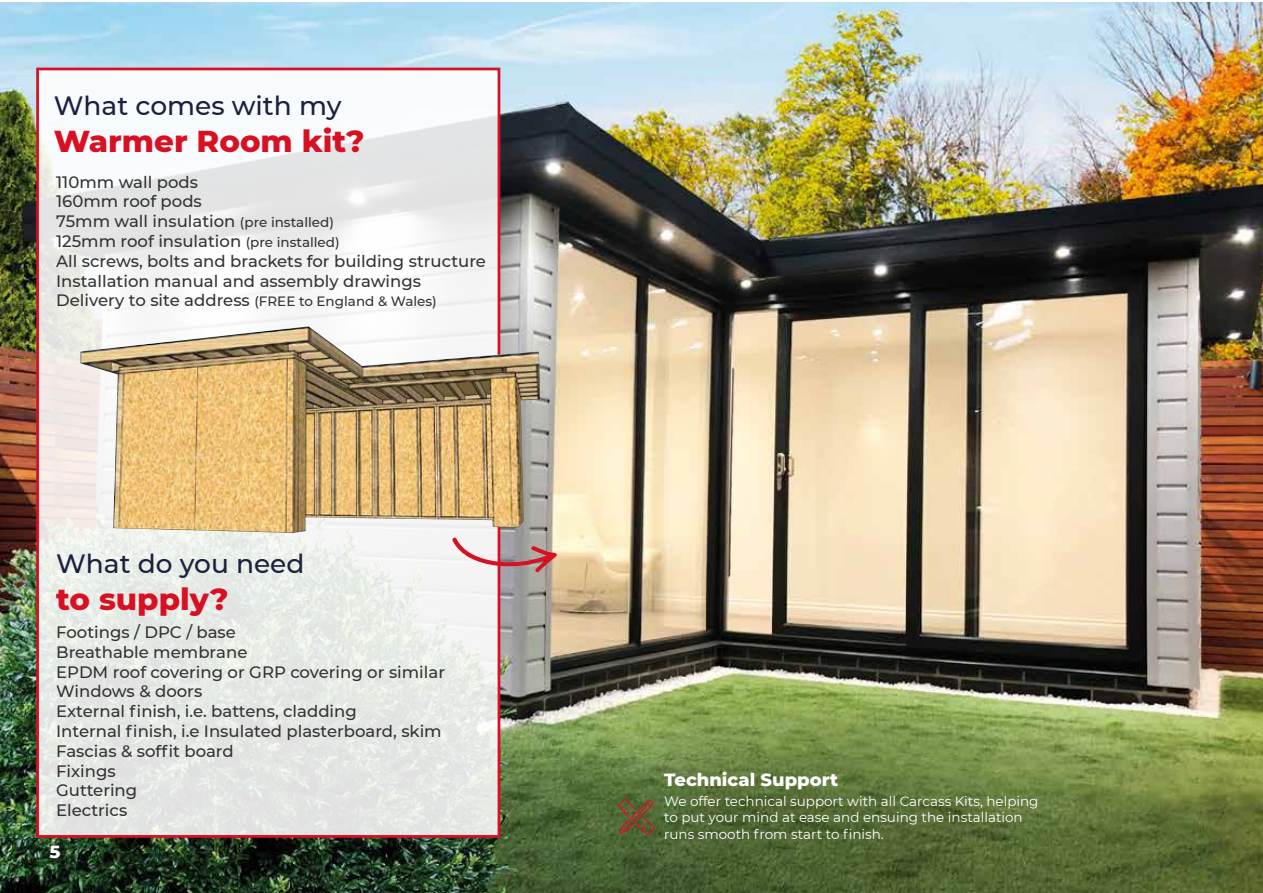
<style>
.page{position:relative;width:1263px;height:893px;background:#fff}
.page>*{position:absolute;margin:0;border:0;box-sizing:border-box;transform-origin:0 0}
.t1{font:800 30.9px "Montserrat";color:#d81023}
.t2{font:500 26.4px "Montserrat";color:#1c203c}
.t3{font:800 18px "Montserrat";color:#fff}
.t4{font:500 16.5px/19.8px "Montserrat";color:#333}
.t5{font:13.5px/16.2px "Montserrat";color:#fff}
.s1{font-size:13.5px}
</style>
<div class="page">
<img style="left:0;top:3px;width:1262px;height:890px">
<svg style="left:40px;top:72px;width:456px;height:762px"></svg>
<div style="left:36px;top:68px;width:464px;height:770px;border:3px solid #d81023"></div>
<img style="left:80px;top:326px;width:460px;height:207px">
<svg style="left:617px;top:798px;width:38px;height:38px"></svg>
<svg style="left:452px;top:537px;width:105px;height:35px"></svg>
<h2 class="t2" style="left:54px;top:87px;width:289px">What comes with my</h2>
<h1 class="t1" style="left:54px;top:118px;width:312px">Warmer Room kit?</h1>
<p class="t4" style="left:56px;top:171px;width:431px">110mm wall pods<br>160mm roof pods<br>75mm wall insulation <span class="s1">(pre installed)<br></span>125mm roof insulation <span class="s1">(pre installed)<br></span>All screws, bolts and brackets for building structure Installation manual and assembly drawings Delivery to site address <span class="s1">(FREE to England &amp; Wales)</span></p>
<h2 class="t2" style="left:56px;top:545px;width:250px">What do you need</h2>
<h1 class="t1" style="left:56px;top:576px;width:174px">to supply?</h1>
<p class="t4" style="left:56px;top:622px;width:390px">Footings / DPC / base<br>Breathable membrane<br>EPDM roof covering or GRP covering or similar<br>Windows &amp; doors<br>External finish, i.e. battens, cladding<br>Internal finish, i.e Insulated plasterboard, skim<br>Fascias &amp; soffit board<br>Fixings<br>Guttering<br>Electrics</p>
<p class="t3" style="left:49px;top:838px;width:12px">5</p>
<p class="t3" style="left:664px;top:767px;width:175px">Technical Support</p>
<p class="t5" style="left:664px;top:793px;width:376px">We offer technical support with all Carcass Kits, helping to put your mind at ease and ensuing the installation runs smooth from start to finish.</p>
</div>
